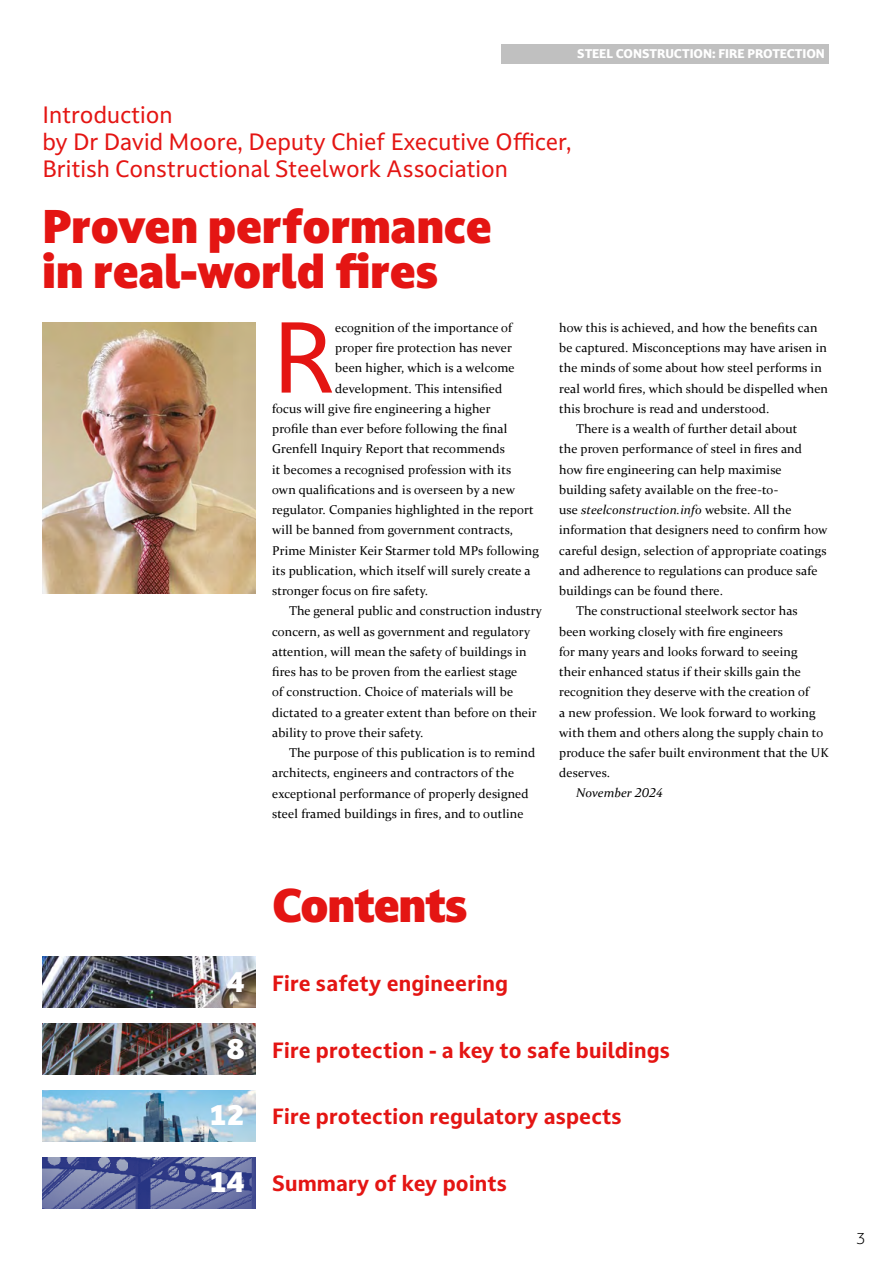
<style>
.page{position:relative;width:893px;height:1263px;background:#fff}
.page>*{position:absolute;margin:0;border:0;box-sizing:border-box;transform-origin:0 0}
.t1{font:94.8px "Darkmode Off CC";color:#e41513}
.t2{font:900 45px/45px "Darkmode Off CC";letter-spacing:-.01em;color:#e41513}
.t3{font:900 45px "Darkmode Off CC";letter-spacing:-.03em;color:#e41513}
.t4{font:900 27px "Darkmode Off CC";color:#fff}
.t5{font:22.5px/27px "Darkmode Off CC";color:#e41513}
.t6{font:700 21px "Darkmode Off CC";letter-spacing:.01em;color:#e41513}
.t7{font:300 15px "Darkmode Off CC";color:#000}
.t8{font:12.75px "Constantia";letter-spacing:.01em;color:#000}
.t9{font:italic 12.75px "Constantia";letter-spacing:.01em;color:#000}
.t10{font:800 12px "Darkmode Off CC";color:#fff}
.s1{font-style:normal}
</style>
<div class="page">
<div style="left:502px;top:44px;width:327px;height:20px;background:#c0c0c0"></div>
<img style="left:43px;top:1157px;width:212px;height:51px">
<img style="left:43px;top:957px;width:212px;height:51px">
<img style="left:43px;top:1090px;width:212px;height:51px">
<img style="left:43px;top:1024px;width:212px;height:51px">
<img style="left:43px;top:322px;width:212px;height:271px">
<p class="t10" style="left:577px;top:46px;width:249px">STEEL CONSTRUCTION: FIRE PROTECTION</p>
<h3 class="t5" style="left:43px;top:101px;width:531px">Introduction<br>by Dr David Moore, Deputy Chief Executive Officer,<br>British Constructional Steelwork Association</h3>
<h2 class="t2" style="left:43px;top:203px;width:451px">Proven performance in real-world fires</h2>
<h1 class="t1" style="left:272px;top:293px;width:64px">R</h1>
<p class="t8" style="left:335px;top:319px;width:178px">ecognition of the importance of</p>
<p class="t8" style="left:335px;top:339px;width:178px">proper fire protection has never</p>
<p class="t8" style="left:335px;top:359px;width:181px">been higher, which is a welcome</p>
<p class="t8" style="left:335px;top:380px;width:168px">development. This intensified</p>
<p class="t8" style="left:272px;top:400px;width:220px">focus will give fire engineering a higher</p>
<p class="t8" style="left:272px;top:420px;width:237px">profile than ever before following the final</p>
<p class="t8" style="left:272px;top:440px;width:234px">Grenfell Inquiry Report that recommends</p>
<p class="t8" style="left:272px;top:461px;width:240px">it becomes a recognised profession with its</p>
<p class="t8" style="left:272px;top:481px;width:244px">own qualifications and is overseen by a new</p>
<p class="t8" style="left:272px;top:501px;width:263px">regulator. Companies highlighted in the report</p>
<p class="t8" style="left:272px;top:521px;width:243px">will be banned from government contracts,</p>
<p class="t8" style="left:272px;top:542px;width:268px">Prime Minister Keir Starmer told MPs following</p>
<p class="t8" style="left:272px;top:562px;width:260px">its publication, which itself will surely create a</p>
<p class="t8" style="left:272px;top:582px;width:157px">stronger focus on fire safety.</p>
<p class="t8" style="left:289px;top:602px;width:254px">The general public and construction industry</p>
<p class="t8" style="left:272px;top:622px;width:259px">concern, as well as government and regulatory</p>
<p class="t8" style="left:272px;top:643px;width:256px">attention, will mean the safety of buildings in</p>
<p class="t8" style="left:272px;top:663px;width:247px">fires has to be proven from the earliest stage</p>
<p class="t8" style="left:272px;top:683px;width:242px">of construction. Choice of materials will be</p>
<p class="t8" style="left:272px;top:703px;width:266px">dictated to a greater extent than before on their</p>
<p class="t8" style="left:272px;top:724px;width:153px">ability to prove their safety.</p>
<p class="t8" style="left:289px;top:744px;width:248px">The purpose of this publication is to remind</p>
<p class="t8" style="left:272px;top:764px;width:244px">architects, engineers and contractors of the</p>
<p class="t8" style="left:272px;top:784px;width:258px">exceptional performance of properly designed</p>
<p class="t8" style="left:272px;top:805px;width:253px">steel framed buildings in fires, and to outline</p>
<p class="t8" style="left:559px;top:319px;width:260px">how this is achieved, and how the benefits can</p>
<p class="t8" style="left:559px;top:339px;width:269px">be captured. Misconceptions may have arisen in</p>
<p class="t8" style="left:559px;top:359px;width:264px">the minds of some about how steel performs in</p>
<p class="t8" style="left:559px;top:379px;width:270px">real world fires, which should be dispelled when</p>
<p class="t8" style="left:559px;top:400px;width:212px">this brochure is read and understood.</p>
<p class="t8" style="left:576px;top:420px;width:223px">There is a wealth of further detail about</p>
<p class="t8" style="left:559px;top:440px;width:244px">the proven performance of steel in fires and</p>
<p class="t8" style="left:559px;top:460px;width:224px">how fire engineering can help maximise</p>
<p class="t8" style="left:559px;top:481px;width:221px">building safety available on the free-to-</p>
<p class="t9" style="left:559px;top:501px;width:234px"><span class="s1">use</span> steelconstruction.info <span class="s1">website. All the</span></p>
<p class="t8" style="left:559px;top:521px;width:270px">information that designers need to confirm how</p>
<p class="t8" style="left:559px;top:541px;width:269px">careful design, selection of appropriate coatings</p>
<p class="t8" style="left:559px;top:562px;width:260px">and adherence to regulations can produce safe</p>
<p class="t8" style="left:559px;top:582px;width:165px">buildings can be found there.</p>
<p class="t8" style="left:576px;top:602px;width:223px">The constructional steelwork sector has</p>
<p class="t8" style="left:559px;top:622px;width:225px">been working closely with fire engineers</p>
<p class="t8" style="left:559px;top:643px;width:240px">for many years and looks forward to seeing</p>
<p class="t8" style="left:559px;top:663px;width:243px">their enhanced status if their skills gain the</p>
<p class="t8" style="left:559px;top:683px;width:251px">recognition they deserve with the creation of</p>
<p class="t8" style="left:559px;top:703px;width:258px">a new profession. We look forward to working</p>
<p class="t8" style="left:559px;top:724px;width:266px">with them and others along the supply chain to</p>
<p class="t8" style="left:559px;top:744px;width:271px">produce the safer built environment that the UK</p>
<p class="t8" style="left:559px;top:764px;width:52px">deserves.</p>
<p class="t9" style="left:576px;top:784px;width:89px">November 2024</p>
<h3 class="t4" style="left:227px;top:963px;width:19px">4</h3>
<h2 class="t3" style="left:272px;top:875px;width:197px">Contents</h2>
<h3 class="t6" style="left:272px;top:969px;width:237px">Fire safety engineering</h3>
<h3 class="t4" style="left:227px;top:1030px;width:19px">8</h3>
<h3 class="t6" style="left:272px;top:1035px;width:399px">Fire protection - a key to safe buildings</h3>
<h3 class="t4" style="left:209px;top:1097px;width:37px">12</h3>
<h3 class="t6" style="left:272px;top:1102px;width:351px">Fire protection regulatory aspects</h3>
<h3 class="t4" style="left:209px;top:1164px;width:37px">14</h3>
<h3 class="t6" style="left:272px;top:1169px;width:236px">Summary of key points</h3>
<p class="t7" style="left:856px;top:1228px;width:11px">3</p>
</div>
